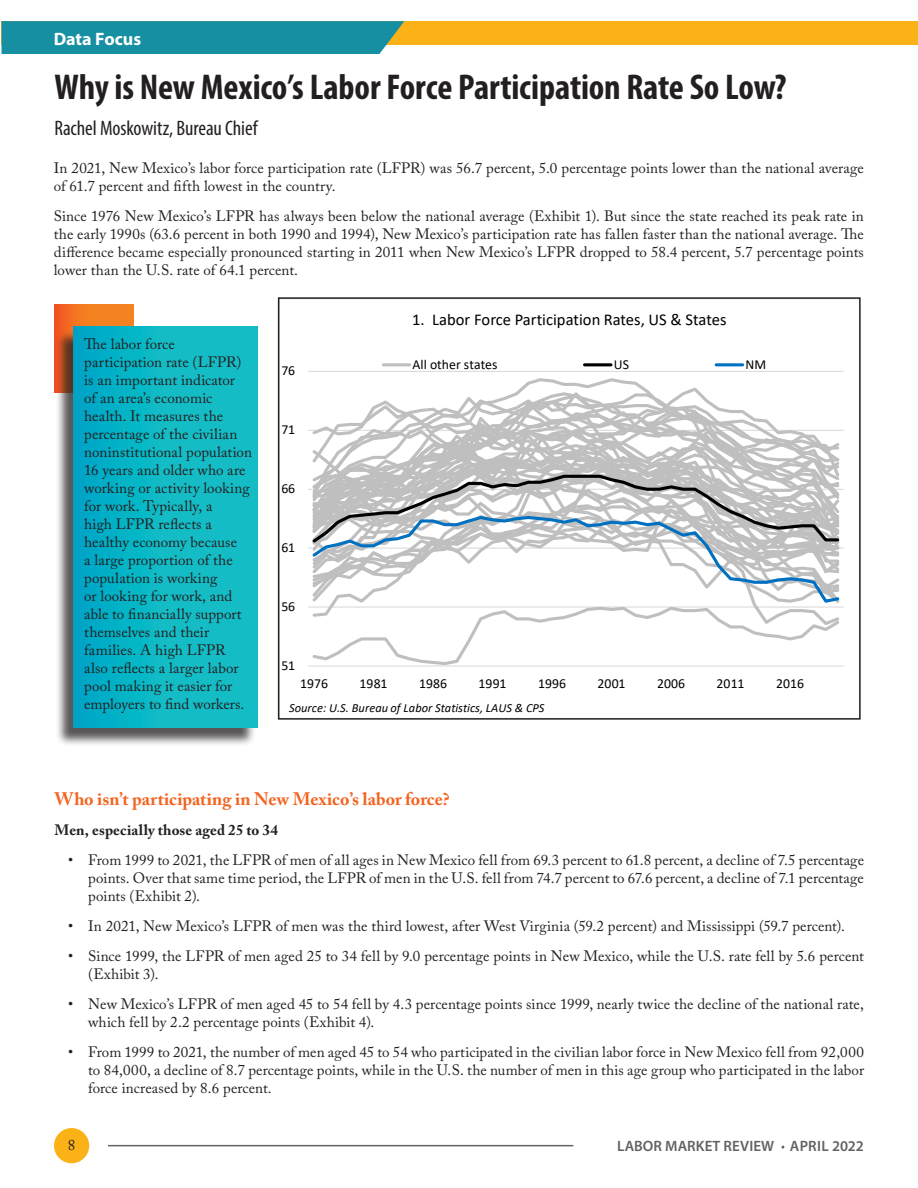
<style>
.page{position:relative;width:918px;height:1188px;background:#fff}
.page>*{position:absolute;margin:0;border:0;box-sizing:border-box;transform-origin:0 0}
.AEA_-_WIA_Sub_Areas{font:700 condensed 36px "Myriad Pro";letter-spacing:-.005em;color:#231f20}
.AEA_-_WIA_Sub_Areas-2{font:condensed 21px "Myriad Pro";letter-spacing:-.005em;color:#231f20}
.LMR-Body{font:700 18px "Adobe Caslon Pro";color:#f36421}
.AEA_-_WIA_Sub_Areas-3{font:700 18px "Myriad Pro";letter-spacing:-.005em;color:#fff}
.t1{font:16.5px "Calibri";color:#000}
.LMR-Body-2{font:15px/18px "Adobe Caslon Pro";letter-spacing:.005em;color:#231f20}
.LMR-Body-3{font:700 15px "Adobe Caslon Pro";letter-spacing:.01em;color:#231f20}
.t2{font:600 15px "Myriad Pro";letter-spacing:.01em;color:#636366}
.t3{font:13.8px "Calibri";color:#000}
.t4{font:italic 12.45px "Calibri";color:#000}
</style>
<div class="page">
<div style="left:2px;top:21px;width:916px;height:24px;background:#fbb217"></div>
<div style="left:2px;top:21px;width:402px;height:33px;background:#178fa3"></div>
<div style="left:54px;top:1128px;width:35px;height:35px;background:#fbb217;border-radius:50%"></div>
<hr style="left:108px;top:1145px;width:465px;height:1px;background:#636366">
<hr style="left:308px;top:607px;width:536px;height:1px;background:#d9d9d9">
<hr style="left:308px;top:548px;width:536px;height:1px;background:#d9d9d9">
<hr style="left:308px;top:489px;width:536px;height:1px;background:#d9d9d9">
<hr style="left:308px;top:430px;width:536px;height:1px;background:#d9d9d9">
<hr style="left:308px;top:371px;width:536px;height:1px;background:#d9d9d9">
<hr style="left:308px;top:665px;width:536px;height:2px;background:#d9d9d9">
<svg style="left:523px;top:378px;width:119px;height:8px"></svg>
<svg style="left:310px;top:605px;width:532px;height:62px"></svg>
<svg style="left:368px;top:391px;width:379px;height:22px"></svg>
<svg style="left:337px;top:413px;width:436px;height:12px"></svg>
<svg style="left:312px;top:425px;width:530px;height:124px"></svg>
<svg style="left:310px;top:514px;width:531px;height:91px"></svg>
<hr style="left:383px;top:363px;width:27px;height:3px;background:#bfbfbf">
<hr style="left:585px;top:363px;width:26px;height:3px;background:#000">
<hr style="left:716px;top:363px;width:27px;height:3px;background:#0070c0">
<div style="left:278px;top:297px;width:583px;height:423px;border:2px solid #231f20"></div>
<svg style="left:55px;top:305px;width:79px;height:87px;background:#eb7726"></svg>
<div style="left:56px;top:330px;width:200px;height:417px;background:#231f20;opacity:.75"></div>
<div style="left:73px;top:327px;width:184px;height:400px;background:linear-gradient(to right,#00abc6,#1ac2c6)"></div>
<p class="AEA_-_WIA_Sub_Areas-3" style="left:54px;top:27px;width:89px">Data Focus</p>
<p class="AEA_-_WIA_Sub_Areas" style="left:55px;top:65px;width:734px">Why is New Mexico’s Labor Force Participation Rate So Low?</p>
<p class="AEA_-_WIA_Sub_Areas-2" style="left:55px;top:115px;width:204px">Rachel Moskowitz, Bureau Chief</p>
<p class="LMR-Body-2" style="left:54px;top:159px;width:812px">In 2021, New Mexico’s labor force participation rate (LFPR) was 56.7 percent, 5.0 percentage points lower than the national average of 61.7 percent and fifth lowest in the country.</p>
<p class="LMR-Body-2" style="left:54px;top:207px;width:812px;text-align:justify">Since 1976 New Mexico’s LFPR has always been below the national average (Exhibit 1). But since the state reached its peak rate in the early 1990s (63.6 percent in both 1990 and 1994), New Mexico’s participation rate has fallen faster than the national average. The difference became especially pronounced starting in 2011 when New Mexico’s LFPR dropped to 58.4 percent, 5.7 percentage points lower than the U.S. rate of 64.1 percent.</p>
<p class="LMR-Body-2" style="left:84px;top:335px;width:169px">The labor force participation rate (LFPR) is an important indicator<br>of an area’s economic health. It measures the percentage of the civilian noninstitutional population<br>16 years and older who are working or activity looking for work. Typically, a<br>high LFPR reflects a healthy economy because<br>a large proportion of the population is working<br>or looking for work, and able to financially support themselves and their families. A high LFPR also reflects a larger labor pool making it easier for employers to find workers.</p>
<p class="t3" style="left:281px;top:361px;width:15px">76</p>
<p class="t3" style="left:281px;top:420px;width:15px">71</p>
<p class="t3" style="left:281px;top:479px;width:15px">66</p>
<p class="t3" style="left:281px;top:538px;width:15px">61</p>
<p class="t3" style="left:281px;top:597px;width:15px">56</p>
<p class="t3" style="left:281px;top:656px;width:15px">51</p>
<p class="t1" style="left:412px;top:308px;width:316px">1. Labor Force Participation Rates, US &amp; States</p>
<p class="t3" style="left:413px;top:355px;width:86px">All other states</p>
<p class="t3" style="left:614px;top:355px;width:17px">US</p>
<p class="t3" style="left:745px;top:355px;width:22px">NM</p>
<p class="t3" style="left:300px;top:674px;width:29px">1976</p>
<p class="t3" style="left:360px;top:674px;width:29px">1981</p>
<p class="t3" style="left:419px;top:674px;width:29px">1986</p>
<p class="t3" style="left:479px;top:674px;width:29px">1991</p>
<p class="t3" style="left:538px;top:674px;width:29px">1996</p>
<p class="t3" style="left:598px;top:674px;width:29px">2001</p>
<p class="t3" style="left:657px;top:674px;width:29px">2006</p>
<p class="t3" style="left:717px;top:674px;width:29px">2011</p>
<p class="t3" style="left:776px;top:674px;width:29px">2016</p>
<p class="t4" style="left:289px;top:699px;width:257px">Source: U.S. Bureau of Labor Statistics, LAUS &amp; CPS</p>
<p class="LMR-Body" style="left:55px;top:788px;width:397px">Who isn’t participating in New Mexico’s labor force?</p>
<p class="LMR-Body-3" style="left:55px;top:821px;width:225px">Men, especially those aged 25 to 34</p>
<p class="LMR-Body-2" style="left:88px;top:851px;width:777px;text-align:justify;text-indent:-20px">• From 1999 to 2021, the LFPR of men of all ages in New Mexico fell from 69.3 percent to 61.8 percent, a decline of 7.5 percentage points. Over that same time period, the LFPR of men in the U.S. fell from 74.7 percent to 67.6 percent, a decline of 7.1 percentage points (Exhibit 2).</p>
<p class="LMR-Body-2" style="left:68px;top:917px;width:778px">• In 2021, New Mexico’s LFPR of men was the third lowest, after West Virginia (59.2 percent) and Mississippi (59.7 percent).</p>
<p class="LMR-Body-2" style="left:88px;top:947px;width:777px;text-indent:-20px">• Since 1999, the LFPR of men aged 25 to 34 fell by 9.0 percentage points in New Mexico, while the U.S. rate fell by 5.6 percent (Exhibit 3).</p>
<p class="LMR-Body-2" style="left:88px;top:995px;width:777px;text-indent:-20px">• New Mexico’s LFPR of men aged 45 to 54 fell by 4.3 percentage points since 1999, nearly twice the decline of the national rate, which fell by 2.2 percentage points (Exhibit 4).</p>
<p class="LMR-Body-2" style="left:88px;top:1043px;width:777px;text-align:justify;text-indent:-20px">• From 1999 to 2021, the number of men aged 45 to 54 who participated in the civilian labor force in New Mexico fell from 92,000 to 84,000, a decline of 8.7 percentage points, while in the U.S. the number of men in this age group who participated in the labor force increased by 8.6 percent.</p>
<p class="LMR-Body-2" style="left:68px;top:1136px;width:9px">8</p>
<p class="t2" style="left:617px;top:1137px;width:248px">LABOR MARKET REVIEW APRIL 2022</p>
</div>
